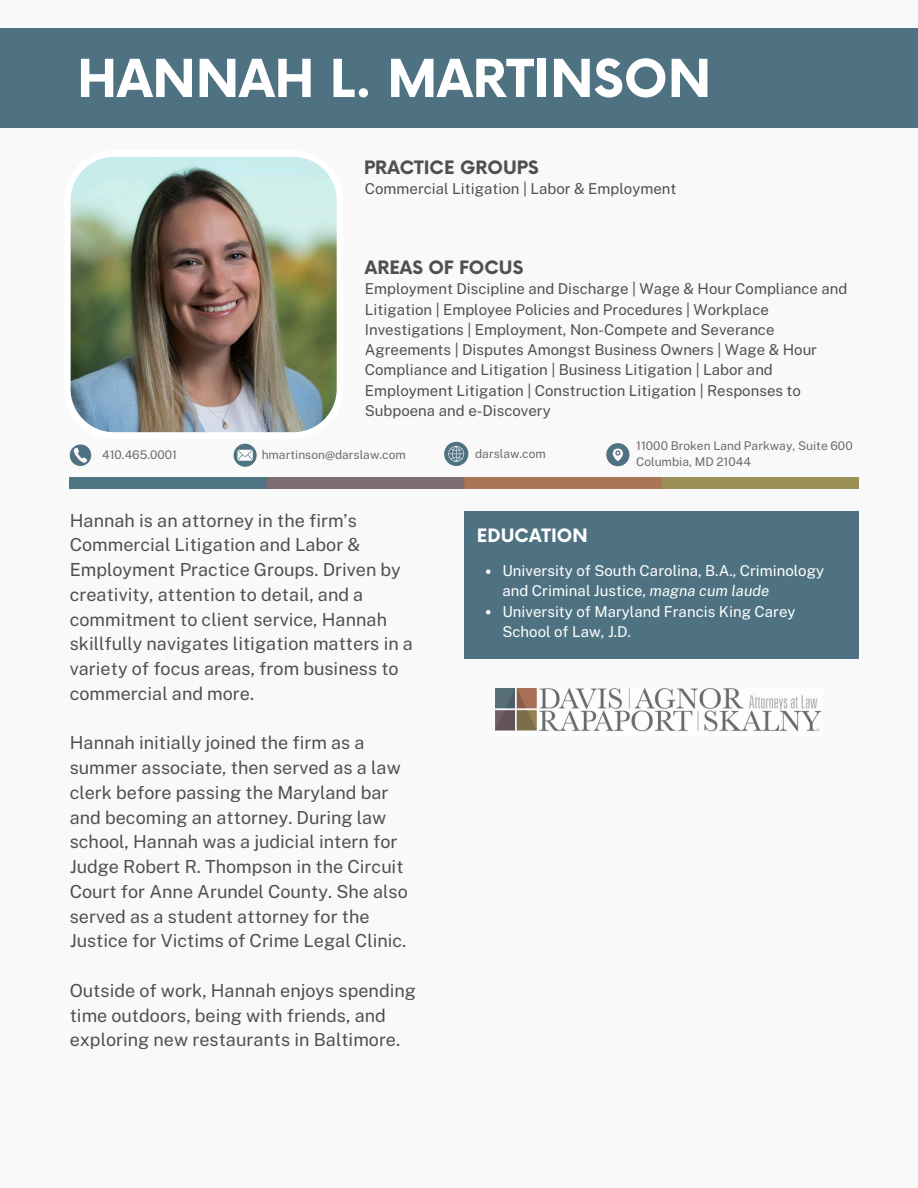
<style>
.page{position:relative;width:918px;height:1188px;background:#f9f9f9}
.page>*{position:absolute;margin:0;border:0;box-sizing:border-box;transform-origin:0 0}
.t1{font:700 51px "Now";color:#fff}
.t2{font:18px/24.8px "Public Sans";color:#505050}
.t3{font:700 18px "Now";color:#505050}
.t4{font:700 18px "Now";color:#fff}
.t5{font:15px/20.2px "Public Sans";color:#505050}
.t6{font:15px/20.2px "Public Sans";color:#fff}
.t7{font:12px "Public Sans";color:#706871}
.s1{font-style:italic}
</style>
<div class="page">
<img style="left:70px;top:157px;width:267px;height:276px">
<div style="left:464px;top:512px;width:394px;height:147px;background:#4f7282"></div>
<svg style="left:70px;top:444px;width:21px;height:22px"></svg>
<svg style="left:234px;top:444px;width:22px;height:22px"></svg>
<svg style="left:444px;top:442px;width:24px;height:24px"></svg>
<svg style="left:606px;top:443px;width:23px;height:23px"></svg>
<img style="left:70px;top:477px;width:788px;height:11px">
<img style="left:495px;top:688px;width:327px;height:44px">
<div style="left:0;top:29px;width:918px;height:99px;background:#4f7282"></div>
<svg style="left:486px;top:569px;width:4px;height:5px"></svg>
<svg style="left:486px;top:610px;width:4px;height:4px"></svg>
<p class="t1" style="left:77px;top:51px;width:636px">HANNAH L. MARTINSON</p>
<p class="t3" style="left:364px;top:158px;width:176px">PRACTICE GROUPS</p>
<p class="t5" style="left:365px;top:179px;width:313px">Commercial Litigation | Labor &amp; Employment</p>
<p class="t3" style="left:365px;top:258px;width:160px">AREAS OF FOCUS</p>
<p class="t5" style="left:365px;top:279px;width:484px">Employment Discipline and Discharge | Wage &amp; Hour Compliance and Litigation | Employee Policies and Procedures | Workplace Investigations | Employment, Non-Compete and Severance Agreements | Disputes Amongst Business Owners | Wage &amp; Hour Compliance and Litigation | Business Litigation | Labor and Employment Litigation | Construction Litigation | Responses to Subpoena and e-Discovery</p>
<p class="t7" style="left:102px;top:448px;width:76px">410.465.0001</p>
<h4 class="t7" style="left:262px;top:448px;width:146px">hmartinson@darslaw.com</h4>
<h2 class="t7" style="left:475px;top:447px;width:72px">darslaw.com</h2>
<h2 class="t7" style="left:636px;top:439px;width:218px">11000 Broken Land Parkway, Suite 600</h2>
<h4 class="t7" style="left:636px;top:455px;width:116px">Columbia, MD 21044</h4>
<p class="t2" style="left:70px;top:508px;width:345px">Hannah is an attorney in the firm’s Commercial Litigation and Labor &amp; Employment Practice Groups. Driven by creativity, attention to detail, and a commitment to client service, Hannah skillfully navigates litigation matters in a variety of focus areas, from business to commercial and more.</p>
<p class="t2" style="left:70px;top:730px;width:340px">Hannah initially joined the firm as a summer associate, then served as a law clerk before passing the Maryland bar and becoming an attorney. During law school, Hannah was a judicial intern for Judge Robert R. Thompson in the Circuit Court for Anne Arundel County. She also served as a student attorney for the Justice for Victims of Crime Legal Clinic.</p>
<p class="t2" style="left:70px;top:978px;width:348px">Outside of work, Hannah enjoys spending time outdoors, being with friends, and exploring new restaurants in Baltimore.</p>
<p class="t4" style="left:477px;top:526px;width:112px">EDUCATION</p>
<p class="t6" style="left:502px;top:561px;width:323px">University of South Carolina, B.A., Criminology and Criminal Justice, <span class="s1">magna cum laude</span></p>
<h3 class="t6" style="left:502px;top:601px;width:295px">University of Maryland Francis King Carey<br>School of Law, J.D.</h3>
</div>
